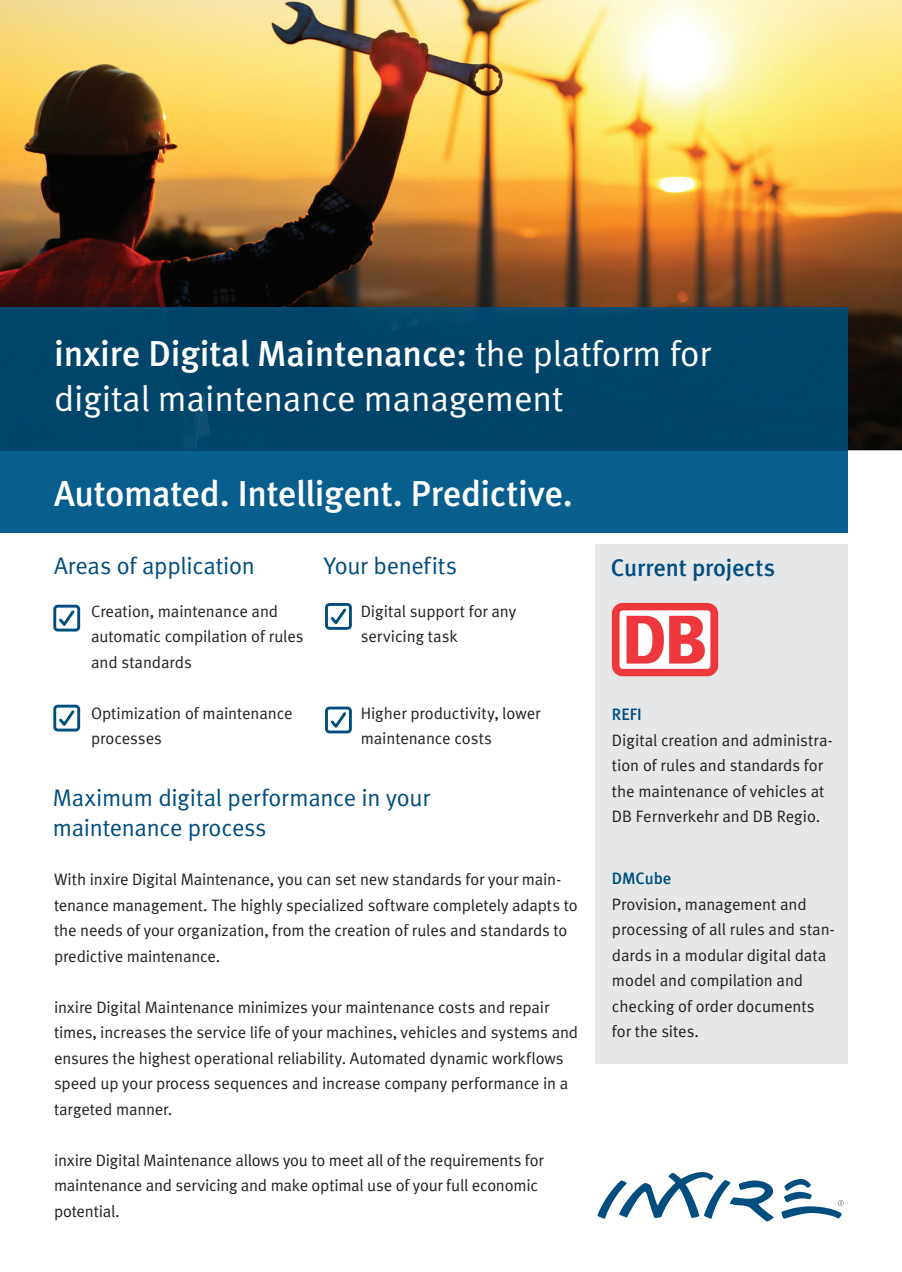
<style>
.page{position:relative;width:902px;height:1272px;background:#fff}
.page>*{position:absolute;margin:0;border:0;box-sizing:border-box;transform-origin:0 0}
.t1{font:36px "Meta Medium CE";letter-spacing:-.005em;color:#fff}
.t2{font:36px "Meta Normal CE";color:#fff}
.t3{font:24px/30px "Meta Normal CE";letter-spacing:-.01em;color:#004d7e}
.t4{font:24px "Meta Medium CE";letter-spacing:-.005em;color:#004d7e}
.t5{font:16.5px/25.5px "Meta Normal CE";letter-spacing:-.005em;color:#231f20}
.t6{font:16.5px "Meta Medium CE";letter-spacing:-.005em;color:#004d7e}
.s1{font-family:"Meta Normal CE"}
</style>
<div class="page">
<div style="left:595px;top:544px;width:252px;height:520px;background:#e6e7e9"></div>
<img style="left:0;top:0;width:901px;height:450px">
<div style="left:0;top:450px;width:847px;height:82px;background:#085e8d"></div>
<div style="left:0;top:307px;width:847px;height:143px;background:#00456a"></div>
<svg style="left:597px;top:1172px;width:246px;height:50px"></svg>
<img style="left:611px;top:602px;width:108px;height:75px">
<svg style="left:53px;top:604px;width:27px;height:27px"></svg>
<svg style="left:53px;top:704px;width:27px;height:27px"></svg>
<svg style="left:325px;top:603px;width:27px;height:26px"></svg>
<svg style="left:325px;top:706px;width:27px;height:27px"></svg>
<h1 class="t1" style="left:54px;top:332px;width:658px">inxire Digital Maintenance: <span class="s1">the platform for</span></h1>
<h1 class="t2" style="left:54px;top:377px;width:511px">digital maintenance management</h1>
<h1 class="t1" style="left:54px;top:471px;width:520px">Automated. Intelligent. Predictive.</h1>
<h2 class="t3" style="left:324px;top:551px;width:135px">Your benefits</h2>
<p class="t5" style="left:361px;top:598px;width:157px">Digital support for any servicing task</p>
<h2 class="t3" style="left:54px;top:551px;width:202px">Areas of application</h2>
<p class="t5" style="left:91px;top:598px;width:214px">Creation, maintenance and automatic compilation of rules and standards</p>
<p class="t5" style="left:91px;top:700px;width:203px">Optimization of maintenance processes</p>
<h2 class="t4" style="left:611px;top:553px;width:166px">Current projects</h2>
<p class="t5" style="left:361px;top:700px;width:181px">Higher productivity, lower maintenance costs</p>
<p class="t6" style="left:612px;top:704px;width:31px">REFI</p>
<p class="t5" style="left:612px;top:727px;width:222px">Digital creation and administra&shy;tion of rules and standards for the maintenance of vehicles at<br>DB Fernverkehr and DB Regio.</p>
<h2 class="t3" style="left:53px;top:783px;width:378px">Maximum digital performance in your maintenance process</h2>
<p class="t5" style="left:54px;top:867px;width:525px">With inxire Digital Maintenance, you can set new standards for your main&shy;tenance management. The highly specialized software completely adapts to the needs of your organization, from the creation of rules and standards to predictive maintenance.</p>
<p class="t5" style="left:54px;top:994px;width:525px">inxire Digital Maintenance minimizes your maintenance costs and repair times, increases the service life of your machines, vehicles and systems and ensures the highest operational reliability. Automated dynamic workflows speed up your process sequences and increase company performance in a targeted manner.</p>
<p class="t5" style="left:54px;top:1147px;width:491px">inxire Digital Maintenance allows you to meet all of the requirements for maintenance and servicing and make optimal use of your full economic potential.</p>
<p class="t6" style="left:612px;top:868px;width:61px">DMCube</p>
<p class="t5" style="left:612px;top:891px;width:224px">Provision, management and processing of all rules and stan&shy;dards in a modular digital data model and compilation and checking of order documents for the sites.</p>
</div>
